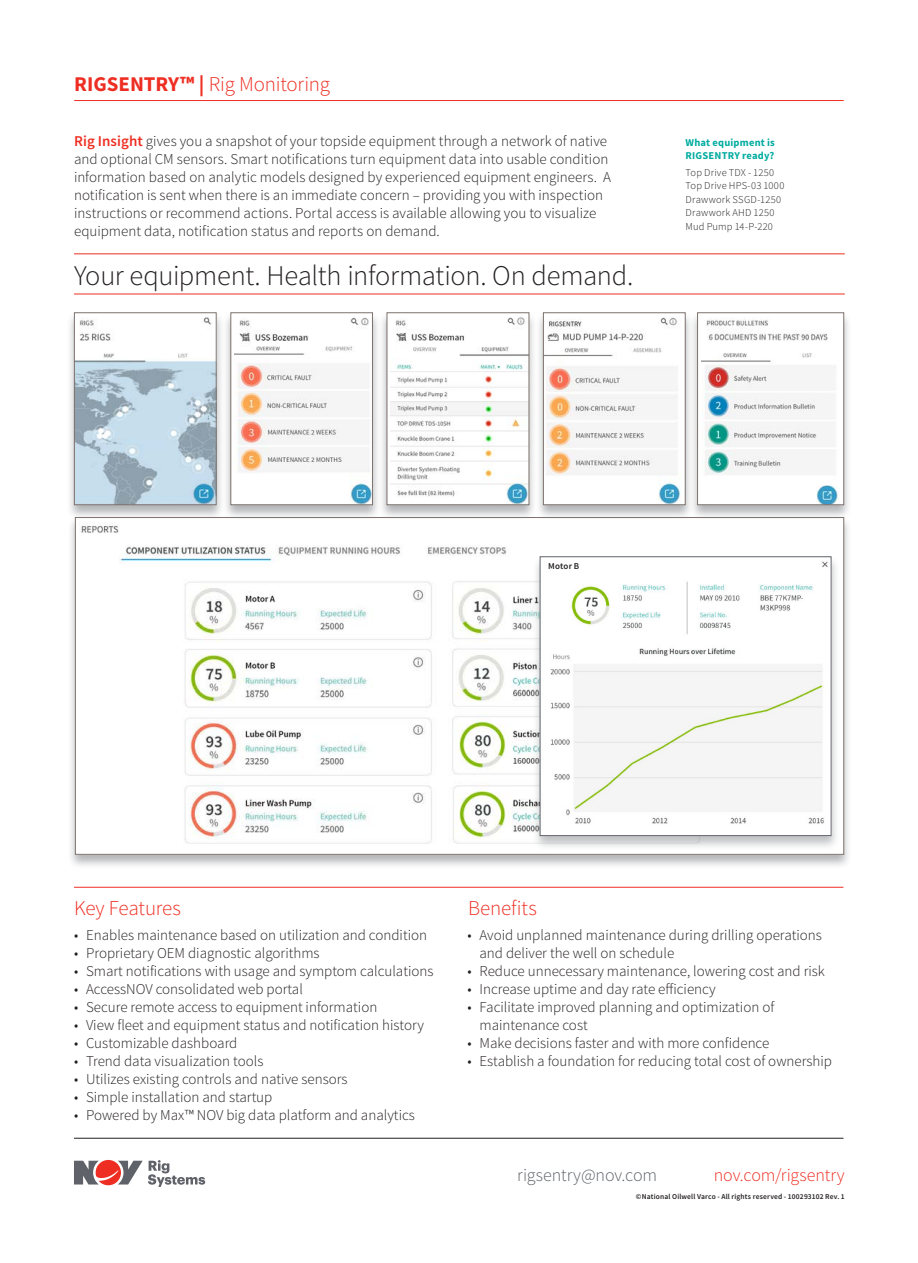
<style>
.page{position:relative;width:918px;height:1263px;background:#fff}
.page>*{position:absolute;margin:0;border:0;box-sizing:border-box;transform-origin:0 0}
.Headline__Source_San{font:300 28.5px "Source Sans Pro";letter-spacing:-.015em;color:#231f20}
.Heder_product_name{font:300 21px "Source Sans Pro";letter-spacing:-.015em;color:#ee2e22}
.Table_Title__Source{font:300 21px "Source Sans Pro";letter-spacing:-.005em;color:#ee2e22}
.Footer_info__Source{font:300 18px "Source Sans Pro";letter-spacing:-.005em;color:#5f6369}
.Footer_info__Source-2{font:300 18px "Source Sans Pro";letter-spacing:-.005em;color:#ee2e22}
.Body_Text_Semibold{font:300 15px/18px "Source Sans Pro";color:#231f20}
.Caption_Text__Source{font:300 10.5px "Source Sans Pro";letter-spacing:.02em;color:#231f20}
.Caption_Title__Sourc{font:700 10.5px "Source Sans Pro";letter-spacing:.02em;color:#00aca0}
.Body_Text_Semibold-2{font:600 9px "Source Sans Pro";letter-spacing:.02em;color:#231f20}
.Body_Text_Semibold-3{font:600 7.5px "Source Sans Pro";letter-spacing:.02em;color:#231f20}
.s1{font-weight:700}
.s2{font-weight:600;color:#ee2e22}
</style>
<div class="page">
<div style="left:66px;top:311px;width:159px;height:209px;background:#5f6369;opacity:.48"></div>
<img style="left:76px;top:314px;width:139px;height:189px">
<div style="left:74px;top:312px;width:143px;height:193px;border:1px solid #7d726d"></div>
<hr style="left:74px;top:253px;width:771px;height:1px;background:#ee2e22">
<hr style="left:74px;top:294px;width:771px;height:1px;background:#ee2e22">
<div style="left:67px;top:516px;width:785px;height:353px;background:#5f6369;opacity:.48"></div>
<img style="left:77px;top:519px;width:765px;height:334px">
<div style="left:222px;top:311px;width:159px;height:209px;background:#5f6369;opacity:.48"></div>
<div style="left:231px;top:313px;width:141px;height:192px;background:#fff"></div>
<img style="left:235px;top:317px;width:136px;height:186px">
<div style="left:230px;top:312px;width:143px;height:193px;border:1px solid #7d726d"></div>
<div style="left:378px;top:311px;width:160px;height:209px;background:#5f6369;opacity:.48"></div>
<img style="left:391px;top:314px;width:136px;height:189px">
<div style="left:387px;top:312px;width:142px;height:193px;border:1px solid #7d726d"></div>
<div style="left:535px;top:311px;width:159px;height:209px;background:#5f6369;opacity:.48"></div>
<div style="left:543px;top:313px;width:142px;height:192px;background:#fff"></div>
<img style="left:545px;top:317px;width:136px;height:186px">
<div style="left:543px;top:312px;width:143px;height:193px;border:1px solid #7d726d"></div>
<div style="left:689px;top:311px;width:164px;height:209px;background:#5f6369;opacity:.48"></div>
<div style="left:698px;top:313px;width:146px;height:192px;background:#fff"></div>
<img style="left:701px;top:318px;width:137px;height:185px">
<div style="left:697px;top:312px;width:147px;height:193px;border:1px solid #7d726d"></div>
<div style="left:532px;top:555px;width:308px;height:296px;background:#5f6369;opacity:.4"></div>
<img style="left:542px;top:558px;width:287px;height:276px">
<div style="left:540px;top:556px;width:291px;height:280px;border:1px solid #5f6369"></div>
<div style="left:548px;top:561px;width:108px;height:15px;background:#fff"></div>
<svg style="left:546px;top:546px;width:36px;height:39px"></svg>
<hr style="left:74px;top:1138px;width:769px;height:1px;background:#231f20">
<svg style="left:74px;top:1160px;width:131px;height:27px"></svg>
<hr style="left:74px;top:100px;width:770px;height:1px;background:#ee2e22">
<hr style="left:74px;top:887px;width:769px;height:1px;background:#ee2e22">
<p class="Heder_product_name" style="left:74px;top:71px;width:257px"><span class="s1">RIGSENTRY™ |</span> Rig Monitoring</p>
<p class="Body_Text_Semibold" style="left:74px;top:132px;width:539px"><span class="s2">Rig Insight</span> gives you a snapshot of your topside equipment through a network of native and optional CM sensors. Smart notifications turn equipment data into usable condition information based on analytic models designed by experienced equipment engineers. A notification is sent when there is an immediate concern – providing you with inspection instructions or recommend actions. Portal access is available allowing you to visualize equipment data, notification status and reports on demand.</p>
<p class="Caption_Title__Sourc" style="left:686px;top:136px;width:91px">What equipment is</p>
<p class="Caption_Title__Sourc" style="left:686px;top:149px;width:90px">RIGSENTRY ready?</p>
<p class="Caption_Text__Source" style="left:686px;top:166px;width:90px">Top Drive TDX - 1250</p>
<p class="Caption_Text__Source" style="left:686px;top:179px;width:100px">Top Drive HPS-03 1000</p>
<p class="Caption_Text__Source" style="left:686px;top:193px;width:97px">Drawwork SSGD-1250</p>
<p class="Caption_Text__Source" style="left:686px;top:206px;width:91px">Drawwork AHD 1250</p>
<p class="Caption_Text__Source" style="left:686px;top:220px;width:89px">Mud Pump 14-P-220</p>
<p class="Headline__Source_San" style="left:74px;top:259px;width:561px">Your equipment. Health information. On demand.</p>
<p class="Body_Text_Semibold-2" style="left:548px;top:560px;width:33px">Motor B</p>
<p class="Table_Title__Source" style="left:74px;top:896px;width:108px">Key Features</p>
<p class="Body_Text_Semibold" style="left:74px;top:926px;width:355px">• Enables maintenance based on utilization and condition</p>
<p class="Body_Text_Semibold" style="left:74px;top:944px;width:247px">• Proprietary OEM diagnostic algorithms</p>
<p class="Body_Text_Semibold" style="left:74px;top:962px;width:361px">• Smart notifications with usage and symptom calculations</p>
<p class="Body_Text_Semibold" style="left:74px;top:980px;width:230px">• AccessNOV consolidated web portal</p>
<p class="Body_Text_Semibold" style="left:74px;top:998px;width:305px">• Secure remote access to equipment information</p>
<p class="Body_Text_Semibold" style="left:74px;top:1016px;width:351px">• View fleet and equipment status and notification history</p>
<p class="Body_Text_Semibold" style="left:74px;top:1034px;width:165px">• Customizable dashboard</p>
<p class="Body_Text_Semibold" style="left:74px;top:1052px;width:191px">• Trend data visualization tools</p>
<p class="Body_Text_Semibold" style="left:74px;top:1070px;width:275px">• Utilizes existing controls and native sensors</p>
<p class="Body_Text_Semibold" style="left:74px;top:1088px;width:200px">• Simple installation and startup</p>
<p class="Body_Text_Semibold" style="left:74px;top:1106px;width:342px">• Powered by Max™ NOV big data platform and analytics</p>
<p class="Table_Title__Source" style="left:468px;top:896px;width:70px">Benefits</p>
<p class="Body_Text_Semibold" style="left:480px;top:926px;width:344px;text-indent:-12px">• Avoid unplanned maintenance during drilling operations and deliver the well on schedule</p>
<p class="Body_Text_Semibold" style="left:468px;top:962px;width:359px">• Reduce unnecessary maintenance, lowering cost and risk</p>
<p class="Body_Text_Semibold" style="left:468px;top:980px;width:250px">• Increase uptime and day rate efficiency</p>
<p class="Body_Text_Semibold" style="left:480px;top:998px;width:296px;text-indent:-12px">• Facilitate improved planning and optimization of maintenance cost</p>
<p class="Body_Text_Semibold" style="left:468px;top:1034px;width:303px">• Make decisions faster and with more confidence</p>
<p class="Body_Text_Semibold" style="left:468px;top:1052px;width:366px">• Establish a foundation for reducing total cost of ownership</p>
<p class="Footer_info__Source" style="left:517px;top:1164px;width:141px">rigsentry@nov.com</p>
<p class="Footer_info__Source-2" style="left:714px;top:1164px;width:132px">nov.com/rigsentry</p>
<p class="Body_Text_Semibold-3" style="left:636px;top:1192px;width:210px">©National Oilwell Varco - All rights reserved - 100293102 Rev. 1</p>
</div>
